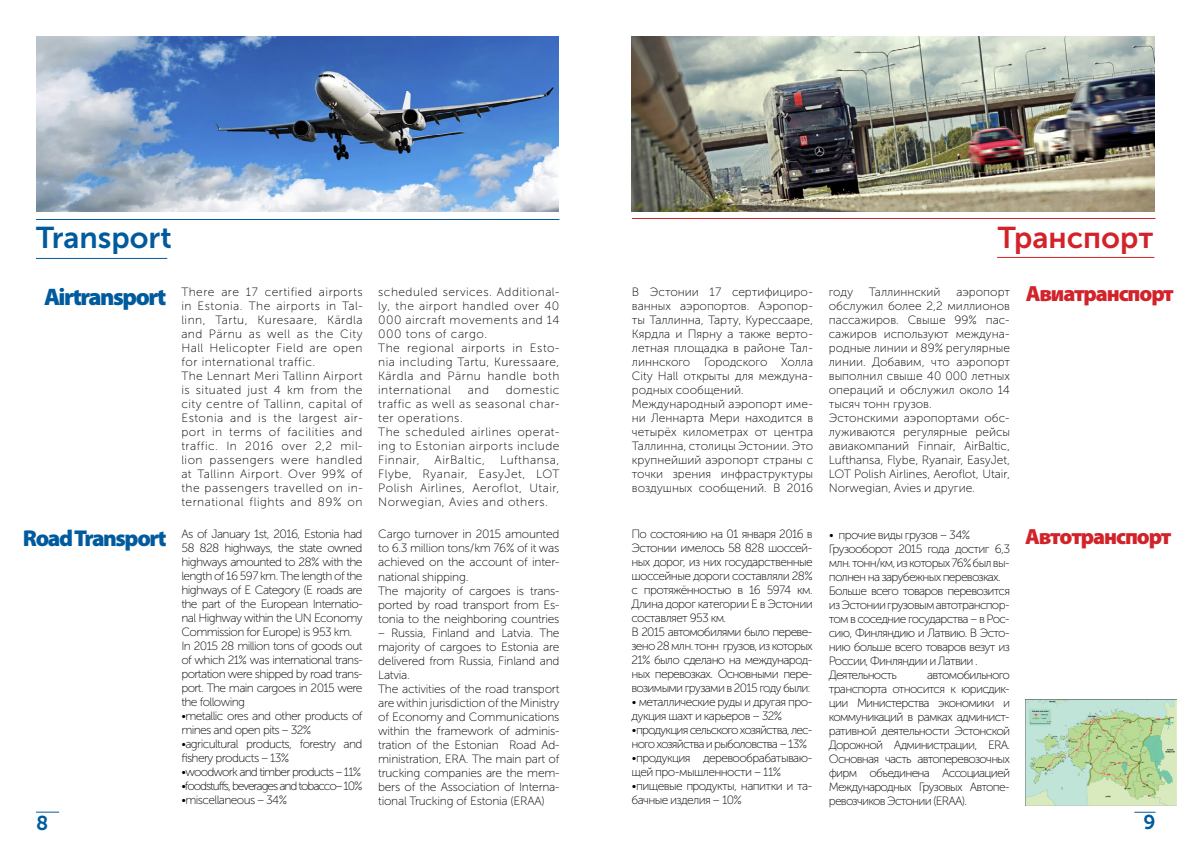
<style>
.page{position:relative;width:1191px;height:842px;background:#fff}
.page>*{position:absolute;margin:0;border:0;box-sizing:border-box;transform-origin:0 0}
.t1{font:30px "Museo Sans 700";color:#005b9e}
.t2{font:30px "Museo Sans Cyrl 700";color:#d2232a}
.t3{font:900 24px "Myriad Pro";letter-spacing:-.06em;color:#005b9e}
.t4{font:900 23px "Myriad Pro";letter-spacing:-.06em;color:#005b9e}
.t5{font:900 22px "Myriad Pro";letter-spacing:-.05em;color:#d2232a}
.t6{font:20px "Museo Sans 700";color:#005b9e}
.t7{font:12px/14px "Museo Sans Cyrl 100";letter-spacing:-.05em;color:#000}
.t8{font:12px/14px "Museo Sans 100";letter-spacing:.04em;color:#000}
.t9{font:12px/14px "Museo Sans Cyrl 100";color:#000}
.t10{font:12px/14px "Museo Sans 100";letter-spacing:-.02em;color:#000}
.t11{font:12px/14px "Museo Sans 100";letter-spacing:-.05em;color:#000}
.t12{font:12px/14px "Museo Sans Cyrl 100";letter-spacing:-.07em;color:#000}
.t13{font:12px "Museo Sans 100";letter-spacing:-.09em;color:#000}
.t14{font:12px "Museo Sans 100";letter-spacing:-.07em;color:#000}
</style>
<div class="page">
<svg style="left:36px;top:812px;width:23px;height:1px"></svg>
<svg style="left:1134px;top:812px;width:21px;height:1px"></svg>
<hr style="left:36px;top:219px;width:523px;height:1px;background:#005b9e">
<hr style="left:632px;top:218px;width:523px;height:1px;background:#d2232a">
<hr style="left:997px;top:257px;width:157px;height:1px;background:#d2232a">
<hr style="left:36px;top:258px;width:131px;height:1px;background:#005b9e">
<img style="left:36px;top:36px;width:522px;height:176px">
<img style="left:631px;top:36px;width:524px;height:176px">
<img style="left:1025px;top:699px;width:151px;height:107px">
<h1 class="t1" style="left:36px;top:221px;width:137px">Transport</h1>
<h1 class="t2" style="left:997px;top:221px;width:157px">Транспорт</h1>
<h2 class="t3" style="left:44px;top:283px;width:124px">Airtransport</h2>
<h3 class="t4" style="left:23px;top:525px;width:145px">Road Transport</h3>
<p class="t8" style="left:181px;top:285px;width:183px">There are 17 certified airports in Estonia. The airports in Tal&shy;linn, Tartu, Kuresaare, Kärdla and Pärnu as well as the City<br>Hall Helicopter Field are open for international traffic.<br>The Lennart Meri Tallinn Airport is situated just 4 km from the city centre of Tallinn, capital of<br>Estonia and is the largest air&shy;port in terms of facilities and traffic. In 2016 over 2,2 mil&shy;lion passengers were handled at Tallinn Airport. Over 99% of the passengers travelled on in&shy;ternational flights and 89% on</p>
<p class="t11" style="left:181px;top:527px;width:183px">As of January 1st, 2016, Estonia had 58 828 highways, the state owned highways amounted to 28% with the length of 16 597 km. The length of the highways of E Category (E roads are the part of the European Internatio&shy;nal Highway within the UN Economy Commission for Europe) is 953 km.<br>In 2015 28 million tons of goods out of which 21% was international trans&shy;portation were shipped by road trans&shy;port. The main cargoes in 2015 were the following</p>
<p class="t11" style="left:181px;top:709px;width:183px">•metallic ores and other products of mines and open pits – 32%</p>
<p class="t11" style="left:181px;top:737px;width:183px">•agricultural products, forestry and fishery products – 13%</p>
<p class="t14" style="left:181px;top:766px;width:181px">•woodwork and timber products – 11%</p>
<p class="t13" style="left:181px;top:780px;width:183px">•foodstuffs, beverages and tobacco– 10%</p>
<p class="t11" style="left:181px;top:793px;width:107px">•miscellaneous – 34%</p>
<p class="t8" style="left:378px;top:285px;width:183px">scheduled services. Additional&shy;ly, the airport handled over 40<br>000 aircraft movements and 14<br>000 tons of cargo.<br>The regional airports in Esto&shy;nia including Tartu, Kuressaare,<br>Kärdla and Pärnu handle both international</p>
<p class="t8" style="left:378px;top:383px;width:183px;text-indent:128px">domestic traffic as well as seasonal char&shy;ter operations.<br>The scheduled airlines operat&shy;ing to Estonian airports include<br>Finnair, AirBaltic, Lufthansa,<br>Flybe, Ryanair, EasyJet, LOT<br>Polish Airlines, Aeroflot, Utair,<br>Norwegian, Avies and others.</p>
<p class="t10" style="left:378px;top:527px;width:183px">Cargo turnover in 2015 amounted to 6.3 million tons/km 76% of it was achieved on the account of inter&shy;national shipping.<br>The majority of cargoes is trans&shy;ported by road transport from Es&shy;tonia to the neighboring countries</p>
<p class="t10" style="left:378px;top:625px;width:183px">– Russia, Finland and Latvia. The majority of cargoes to Estonia are delivered from Russia, Finland and<br>Latvia.<br>The activities of the road transport are within jurisdiction of the Ministry of Economy and Communications within the framework of adminis&shy;tration of the Estonian Road Ad&shy;ministration, ERA. The main part of trucking companies are the mem&shy;bers of the Association of Interna&shy;tional Trucking of Estonia (ERAA)</p>
<p class="t10" style="left:468px;top:383px;width:23px">and</p>
<p class="t9" style="left:632px;top:285px;width:183px">В Эстонии 17 сертифициро&shy;ванных аэропортов. Аэропор&shy;ты Таллиннa, Тарту, Курессааре,<br>Кярдла и Пярну а также верто&shy;летная площадка в районе Тал&shy;линнского Городского Холла<br>City Hall открыты для междуна&shy;родных сообщений.<br>Международный аэропорт име&shy;ни Леннарта Мери находится в четырёх километрах от центра<br>Таллинна, столицы Эстонии. Это крупнейший аэропорт страны с точки зрения инфраструктуры воздушных сообщений. В 2016</p>
<p class="t7" style="left:631px;top:527px;width:183px">По состоянию на 01 января 2016 в<br>Эстонии имелось 58 828 шоссей&shy;ных дорог, из них государственные шоссейные дороги составляли 28% с протяжённостью в 16 5974 км.<br>Длина дорог категории Е в Эстонии составляет 953 км.<br>В 2015 автомобилями было переве&shy;зено 28 млн. тонн грузов, из которых<br>21% было сделано на международ&shy;ных перевозках. Основными пере&shy;возимыми грузами в 2015 году были:</p>
<p class="t7" style="left:631px;top:695px;width:183px">• металлические руды и другая про&shy;дукция шахт и карьеров – 32%</p>
<p class="t12" style="left:631px;top:723px;width:183px">•продукция сельского хозяйства, лес&shy;ного хозяйства и рыболовства – 13%</p>
<p class="t7" style="left:631px;top:751px;width:183px">•продукция деревообрабатываю&shy;щей про-мышленности – 11%</p>
<p class="t7" style="left:631px;top:779px;width:183px">•пищевые продукты, напитки и та&shy;бачные изделия – 10%</p>
<p class="t7" style="left:829px;top:285px;width:26px">году</p>
<p class="t9" style="left:869px;top:285px;width:73px">Таллиннский</p>
<p class="t9" style="left:829px;top:285px;width:183px;text-indent:128px">аэропорт обслужил более 2,2 миллионов пассажиров. Свыше 99% пас&shy;сажиров используют междуна&shy;родные линии и 89% регулярные линии. Добавим, что аэропорт выполнил свыше 40 000 летных операций и обслужил около 14 тысяч тонн грузов.<br>Эстонскими аэропортами обс&shy;луживаются регулярные рейсы авиакомпаний Finnair, AirBaltic,<br>Lufthansa, Flybe, Ryanair, EasyJet,<br>LOT Polish Airlines, Aeroflot, Utair,<br>Norwegian, Avies и другие.</p>
<p class="t7" style="left:829px;top:528px;width:183px">• прочие виды грузов – 34%<br>Грузооборот 2015 года достиг 6,3 млн. тонн/км, из которых 76% был вы&shy;полнен на зарубежных перевозках.<br>Больше всего товаров перевозится из Эстонии грузовым автотранспор&shy;том в соседние государства – в Рос&shy;сию, Финляндию и Латвию. В Эсто&shy;нию больше всего товаров везут из<br>России, Финляндии и Латвии .<br>Деятельность</p>
<p class="t7" style="left:829px;top:668px;width:183px;text-align:justify;text-indent:98px">автомобильного транспорта относится к юрисдик&shy;ции Министерства экономики и коммуникаций в рамках админист&shy;ративной деятельности Эстонской Дорожной Администрации, ERA.<br>Основная часть автоперевозочных фирм объединена Ассоциацией Международных Грузовых Автопе&shy;ревозчиков Эстонии (ERAA).</p>
<h3 class="t5" style="left:1025px;top:281px;width:150px">Авиатранспорт</h3>
<h3 class="t5" style="left:1025px;top:524px;width:148px">Автoтранспорт</h3>
<h3 class="t6" style="left:36px;top:812px;width:14px">8</h3>
<h3 class="t6" style="left:1143px;top:811px;width:14px">9</h3>
</div>
